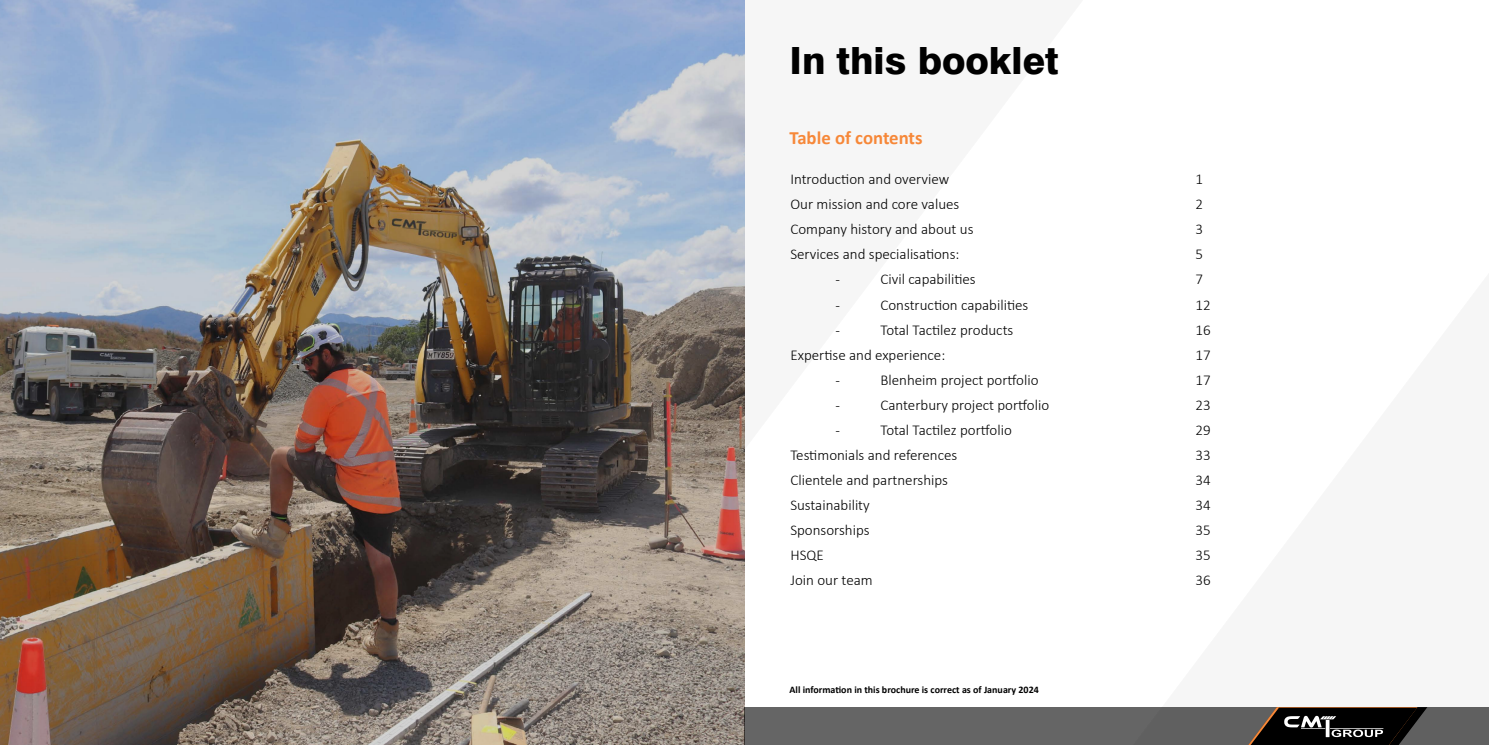
<style>
.page{position:relative;width:1489px;height:745px;background:#fff}
.page>*{position:absolute;margin:0;border:0;box-sizing:border-box;transform-origin:0 0}
.t1{font:800 37.5px "Swiss 721 BT";color:#000}
.t2{font:700 18.75px "Calibri";color:#f68839}
.t3{font:300 15px "Calibri";color:#000}
.t4{font:700 10px "Calibri";color:#000}
</style>
<div class="page">
<div style="left:744px;top:706px;width:744px;height:38px;background:#656565"></div>
<svg style="left:1246px;top:706px;width:181px;height:38px"></svg>
<img style="left:0;top:0;width:744px;height:744px">
<h1 class="t1" style="left:789px;top:37px;width:270px">In this booklet</h1>
<p class="t2" style="left:789px;top:125px;width:135px">Table of contents</p>
<p class="t3" style="left:790px;top:170px;width:160px">Introduction and overview</p>
<p class="t3" style="left:1195px;top:170px;width:9px">1</p>
<p class="t3" style="left:790px;top:195px;width:170px">Our mission and core values</p>
<p class="t3" style="left:1195px;top:195px;width:9px">2</p>
<p class="t3" style="left:790px;top:220px;width:185px">Company history and about us</p>
<p class="t3" style="left:1195px;top:220px;width:9px">3</p>
<p class="t3" style="left:790px;top:245px;width:171px">Services and specialisations:</p>
<p class="t3" style="left:1195px;top:245px;width:9px">5</p>
<p class="t3" style="left:835px;top:270px;width:6px">-</p>
<p class="t3" style="left:880px;top:270px;width:97px">Civil capabilities</p>
<p class="t3" style="left:1195px;top:270px;width:9px">7</p>
<p class="t3" style="left:880px;top:295px;width:149px">Construction capabilities</p>
<p class="t3" style="left:1195px;top:295px;width:17px">12</p>
<p class="t3" style="left:880px;top:320px;width:134px">Total Tactilez products</p>
<p class="t3" style="left:1195px;top:320px;width:17px">16</p>
<p class="t3" style="left:790px;top:345px;width:156px">Expertise and experience:</p>
<p class="t3" style="left:1195px;top:345px;width:17px">17</p>
<p class="t3" style="left:880px;top:370px;width:160px">Blenheim project portfolio</p>
<p class="t3" style="left:1195px;top:370px;width:17px">17</p>
<p class="t3" style="left:880px;top:395px;width:170px">Canterbury project portfolio</p>
<p class="t3" style="left:1195px;top:395px;width:17px">23</p>
<p class="t3" style="left:880px;top:420px;width:133px">Total Tactilez portfolio</p>
<p class="t3" style="left:1195px;top:420px;width:17px">29</p>
<p class="t3" style="left:790px;top:445px;width:168px">Testimonials and references</p>
<p class="t3" style="left:1195px;top:445px;width:17px">33</p>
<p class="t3" style="left:790px;top:470px;width:159px">Clientele and partnerships</p>
<p class="t3" style="left:1195px;top:470px;width:17px">34</p>
<p class="t3" style="left:790px;top:495px;width:81px">Sustainability</p>
<p class="t3" style="left:1195px;top:495px;width:17px">34</p>
<p class="t3" style="left:790px;top:520px;width:81px">Sponsorships</p>
<p class="t3" style="left:1195px;top:520px;width:17px">35</p>
<p class="t3" style="left:790px;top:545px;width:35px">HSQE</p>
<p class="t3" style="left:1195px;top:545px;width:17px">35</p>
<p class="t3" style="left:790px;top:570px;width:84px">Join our team</p>
<p class="t3" style="left:1195px;top:570px;width:17px">36</p>
<p class="t4" style="left:789px;top:682px;width:251px">All information in this brochure is correct as of January 2024</p>
</div>
